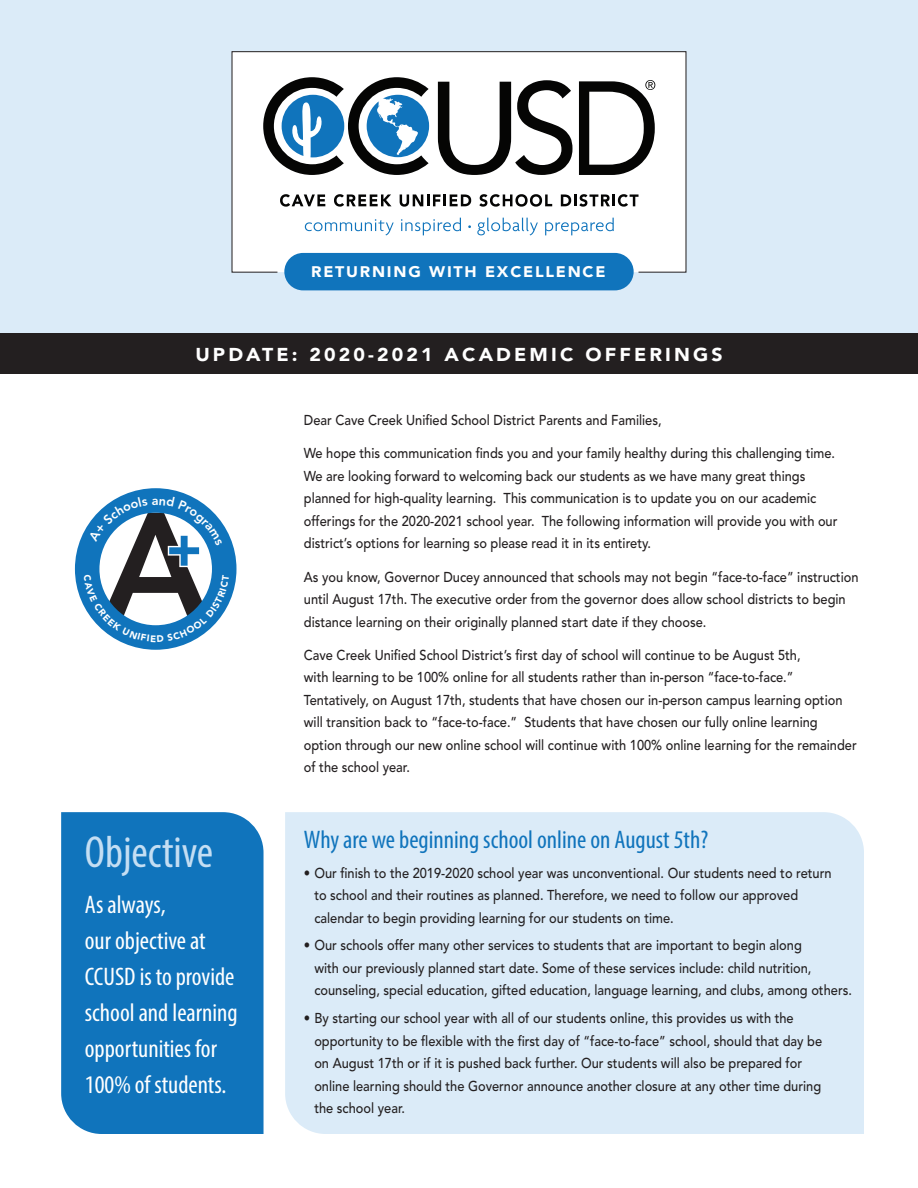
<style>
.page{position:relative;width:918px;height:1188px;background:#fff}
.page>*{position:absolute;margin:0;border:0;box-sizing:border-box;transform-origin:0 0}
.t1{font:condensed 45px "Myriad Pro";color:#c4def3}
.t2{font:condensed 25.5px/36px "Myriad Pro";color:#fff}
.t3{font:condensed 25.5px "Myriad Pro";color:#1074bc}
.t4{font:900 18.6px "Avenir";letter-spacing:.16em;color:#fff;scale:1.05 1}
.t5{font:900 15.3px "Avenir";letter-spacing:.11em;color:#fff;scale:1.05 1}
.t6{font:500 14.25px/22.5px "Avenir";color:#231f20;scale:.9 1}
</style>
<div class="page">
<div style="left:0;top:0;width:918px;height:338px;background:#dbebf8"></div>
<div style="left:231px;top:51px;width:456px;height:222px;background:#fff"></div>
<svg style="left:438px;top:80px;width:135px;height:95px;background:#a7a7a6"></svg>
<svg style="left:579px;top:80px;width:76px;height:95px;background:#9d9d9d"></svg>
<svg style="left:280px;top:194px;width:45px;height:13px"></svg>
<svg style="left:334px;top:194px;width:58px;height:13px"></svg>
<svg style="left:400px;top:194px;width:71px;height:13px"></svg>
<svg style="left:479px;top:194px;width:73px;height:13px"></svg>
<svg style="left:561px;top:194px;width:78px;height:13px"></svg>
<svg style="left:305px;top:219px;width:89px;height:16px"></svg>
<svg style="left:401px;top:218px;width:60px;height:17px"></svg>
<svg style="left:477px;top:218px;width:61px;height:17px"></svg>
<svg style="left:545px;top:218px;width:69px;height:17px"></svg>
<svg style="left:263px;top:77px;width:166px;height:98px;background:#7795aa"></svg>
<div style="left:284px;top:253px;width:350px;height:37px;background:#1074bc;border-radius:19px"></div>
<div style="left:285px;top:812px;width:579px;height:322px;background:#dbebf8"></div>
<div style="left:0;top:333px;width:918px;height:41px;background:#231f20"></div>
<div style="left:61px;top:812px;width:203px;height:322px;background:#1074bc"></div>
<svg style="left:75px;top:488px;width:161px;height:162px"></svg>
<p class="t5" style="left:311px;top:262px;width:282px">RETURNING WITH EXCELLENCE</p>
<h3 class="t4" style="left:195px;top:343px;width:504px">UPDATE: 2020-2021 ACADEMIC OFFERINGS</h3>
<h1 class="t1" style="left:85px;top:825px;width:130px">Objective</h1>
<h2 class="t2" style="left:85px;top:887px;width:154px">As always,<br>our objective at<br>CCUSD is to provide school and learning opportunities for<br>100% of students.</h2>
<p class="t6" style="left:304px;top:409px;width:399px">Dear Cave Creek Unified School District Parents and Families,</p>
<p class="t6" style="left:304px;top:442px;width:594px">We hope this communication finds you and your family healthy during this challenging time.<br>We are looking forward to welcoming back our students as we have many great things planned for high-quality learning. This communication is to update you on our academic offerings for the 2020-2021 school year. The following information will provide you with our district’s options for learning so please read it in its entirety.</p>
<p class="t6" style="left:304px;top:566px;width:618px">As you know, Governor Ducey announced that schools may not begin “face-to-face” instruction until August 17th. The executive order from the governor does allow school districts to begin distance learning on their originally planned start date if they choose.</p>
<p class="t6" style="left:304px;top:644px;width:616px">Cave Creek Unified School District’s first day of school will continue to be August 5th,<br>with learning to be 100% online for all students rather than in-person “face-to-face.” Tentatively, on August 17th, students that have chosen our in-person campus learning option will transition back to “face-to-face.” Students that have chosen our fully online learning option through our new online school will continue with 100% online learning for the remainder of the school year.</p>
<h2 class="t3" style="left:304px;top:824px;width:406px">Why are we beginning school online on August 5th?</h2>
<p class="t6" style="left:314px;top:862px;width:576px;text-indent:-11px">• Our finish to the 2019-2020 school year was unconventional. Our students need to return to school and their routines as planned. Therefore, we need to follow our approved calendar to begin providing learning for our students on time.</p>
<p class="t6" style="left:314px;top:935px;width:599px;text-indent:-11px">• Our schools offer many other services to students that are important to begin along<br>with our previously planned start date. Some of these services include: child nutrition, counseling, special education, gifted education, language learning, and clubs, among others.</p>
<p class="t6" style="left:314px;top:1007px;width:566px;text-indent:-11px">• By starting our school year with all of our students online, this provides us with the opportunity to be flexible with the first day of “face-to-face” school, should that day be on August 17th or if it is pushed back further. Our students will also be prepared for online learning should the Governor announce another closure at any other time during the school year.</p>
</div>
